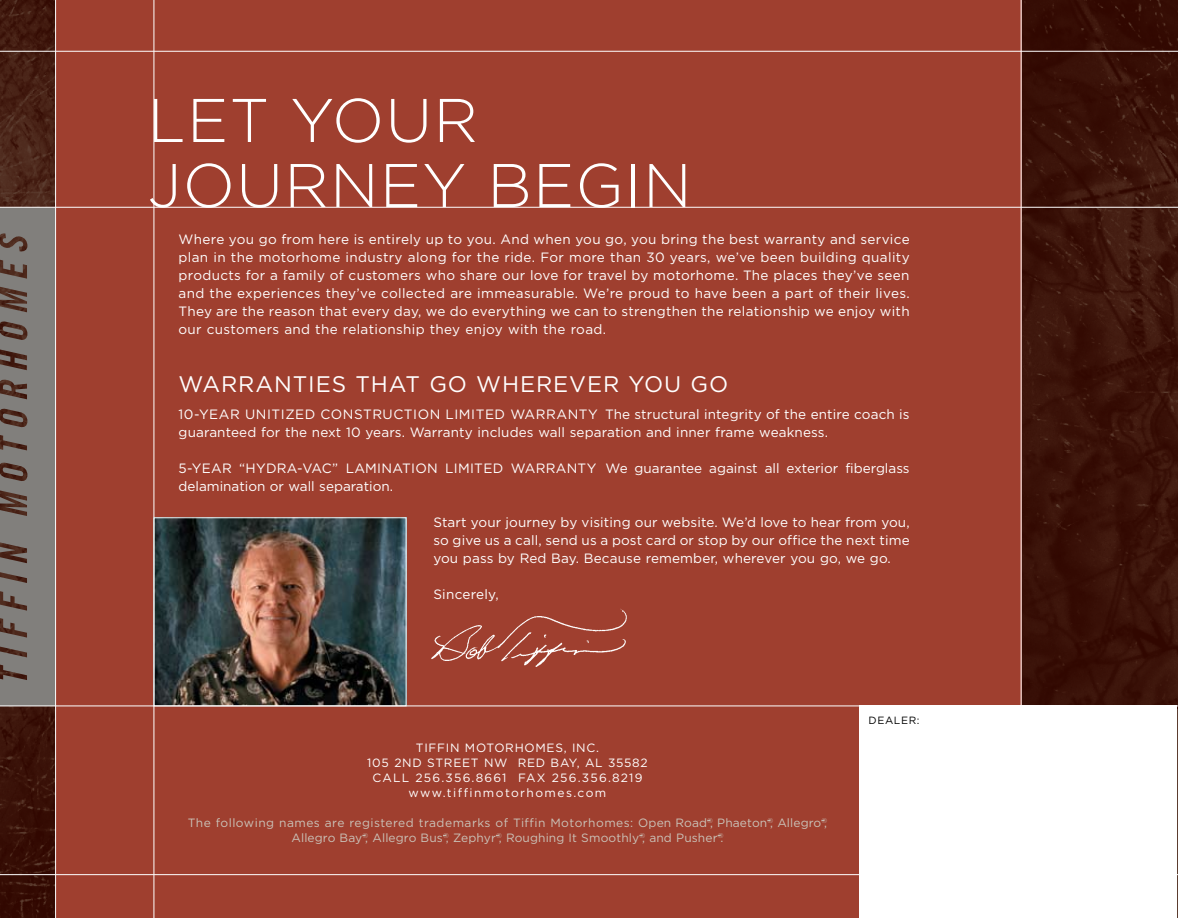
<style>
.page{position:relative;width:1178px;height:918px;background:#fff}
.page>*{position:absolute;margin:0;border:0;box-sizing:border-box;transform-origin:0 0}
.t1{font:300 61.5px/65.1px "Gotham";letter-spacing:.02em;color:#fff}
.t2{font:22.5px "Gotham";color:#fff}
.t3{font:13.5px/18px "Gotham";letter-spacing:.01em;color:#fff;text-align:justify}
.t4{font:12px/15px "Gotham";letter-spacing:.01em;color:#cac2b8;text-align:center}
.t5{font:12px "Gotham";letter-spacing:.1em;color:#fff}
.t6{font:12px/15px "Gotham";letter-spacing:.12em;color:#fff}
.t7{font:12px "Gotham";letter-spacing:.06em;color:#fff}
.t8{font:10.5px "Gotham";color:#000}
</style>
<div class="page">
<img style="left:0;top:0;width:55px;height:918px">
<img style="left:1021px;top:0;width:155px;height:705px">
<div style="left:56px;top:0;width:965px;height:918px;background:#9f3f2f"></div>
<img style="left:431px;top:608px;width:196px;height:59px">
<svg style="left:0;top:208px;width:55px;height:498px"></svg>
<div style="left:859px;top:706px;width:317px;height:212px;background:#fff"></div>
<img style="left:156px;top:520px;width:248px;height:184px">
<div style="left:154px;top:518px;width:252px;height:188px;border:1px solid #fff"></div>
<hr style="left:154px;top:0;width:1px;height:918px;background:#fff">
<hr style="left:0;top:207px;width:1177px;height:1px;background:#fff">
<hr style="left:0;top:706px;width:1177px;height:1px;background:#fff">
<hr style="left:0;top:51px;width:1177px;height:1px;background:#fff">
<hr style="left:0;top:874px;width:1177px;height:1px;background:#fff">
<hr style="left:1020px;top:0;width:1px;height:918px;background:#fff">
<h1 class="t1" style="left:148px;top:87px;width:545px">LET YOUR<br>JOURNEY BEGIN</h1>
<p class="t3" style="left:178px;top:230px;width:732px">Where you go from here is entirely up to you. And when you go, you bring the best warranty and service plan in the motorhome industry along for the ride. For more than 30 years, we’ve been building quality products for a family of customers who share our love for travel by motorhome. The places they’ve seen and the experiences they’ve collected are immeasurable. We’re proud to have been a part of their lives.<br>They are the reason that every day, we do everything we can to strengthen the relationship we enjoy with our customers and the relationship they enjoy with the road.</p>
<h2 class="t2" style="left:178px;top:372px;width:18px">warranties</h2>
<h2 class="t2" style="left:355px;top:372px;width:17px">that</h2>
<h2 class="t2" style="left:429px;top:372px;width:19px">go</h2>
<h2 class="t2" style="left:476px;top:372px;width:19px">wherever</h2>
<h2 class="t2" style="left:628px;top:372px;width:18px">you</h2>
<h2 class="t2" style="left:690px;top:372px;width:19px">go</h2>
<p class="t3" style="left:178px;top:405px;width:32px">10-year</p>
<p class="t3" style="left:245px;top:405px;width:19px">Uniti</p>
<p class="t3" style="left:285px;top:405px;width:57px">zed Construction</p>
<p class="t3" style="left:445px;top:405px;width:18px">Limited</p>
<p class="t3" style="left:510px;top:405px;width:26px">Warranty</p>
<p class="t3" style="left:178px;top:405px;width:732px;text-indent:426px">The structural integrity of the entire coach is guaranteed for the next 10 years. Warranty includes wall separation and inner frame weakness.</p>
<p class="t3" style="left:178px;top:459px;width:24px">5-year</p>
<p class="t3" style="left:239px;top:459px;width:28px">“Hydra</p>
<p class="t3" style="left:297px;top:459px;width:16px">-vac</p>
<p class="t3" style="left:332px;top:459px;width:33px">” Lamination</p>
<p class="t3" style="left:445px;top:459px;width:18px">Limited</p>
<p class="t3" style="left:510px;top:459px;width:26px">Warranty</p>
<p class="t3" style="left:605px;top:459px;width:305px">We guarantee against all exterior fiberglass</p>
<p class="t3" style="left:178px;top:477px;width:216px">delamination or wall separation.</p>
<p class="t3" style="left:433px;top:513px;width:478px">Start your journey by visiting our website. We’d love to hear from you, so give us a call, send us a post card or stop by our office the next time you pass by Red Bay. Because remember, wherever you go, we go.</p>
<p class="t3" style="left:433px;top:585px;width:67px">Sincerely,</p>
<p class="t5" style="left:416px;top:741px;width:17px">Tiffin</p>
<p class="t5" style="left:465px;top:741px;width:22px">Motorhomes</p>
<p class="t5" style="left:563px;top:741px;width:37px">, Inc.</p>
<p class="t5" style="left:367px;top:756px;width:45px">105 2nd</p>
<p class="t5" style="left:427px;top:756px;width:18px">Street</p>
<p class="t5" style="left:484px;top:756px;width:53px">NW Red</p>
<p class="t7" style="left:550px;top:756px;width:98px">Bay, AL 35582</p>
<p class="t5" style="left:372px;top:771px;width:20px">Call</p>
<p class="t5" style="left:415px;top:771px;width:121px">256.356.8661 Fax</p>
<p class="t6" style="left:408px;top:770px;width:235px;text-indent:143px">256.356.8219 www.tiffinmotorhomes.com</p>
<p class="t4" style="left:188px;top:815px;width:641px">The following names are registered trademarks of Tiffin Motorhomes: Open Road<sup>®</sup>, Phaeton<sup>®</sup>, Allegro<sup>®</sup>,<br>Allegro Bay<sup>®</sup>, Allegro Bus<sup>®</sup>, Zephyr<sup>®</sup>, Roughing It Smoothly<sup>®</sup>, and Pusher<sup>®</sup>.</p>
<p class="t8" style="left:868px;top:715px;width:9px">dealer</p>
<p class="t8" style="left:916px;top:715px;width:4px">:</p>
</div>
